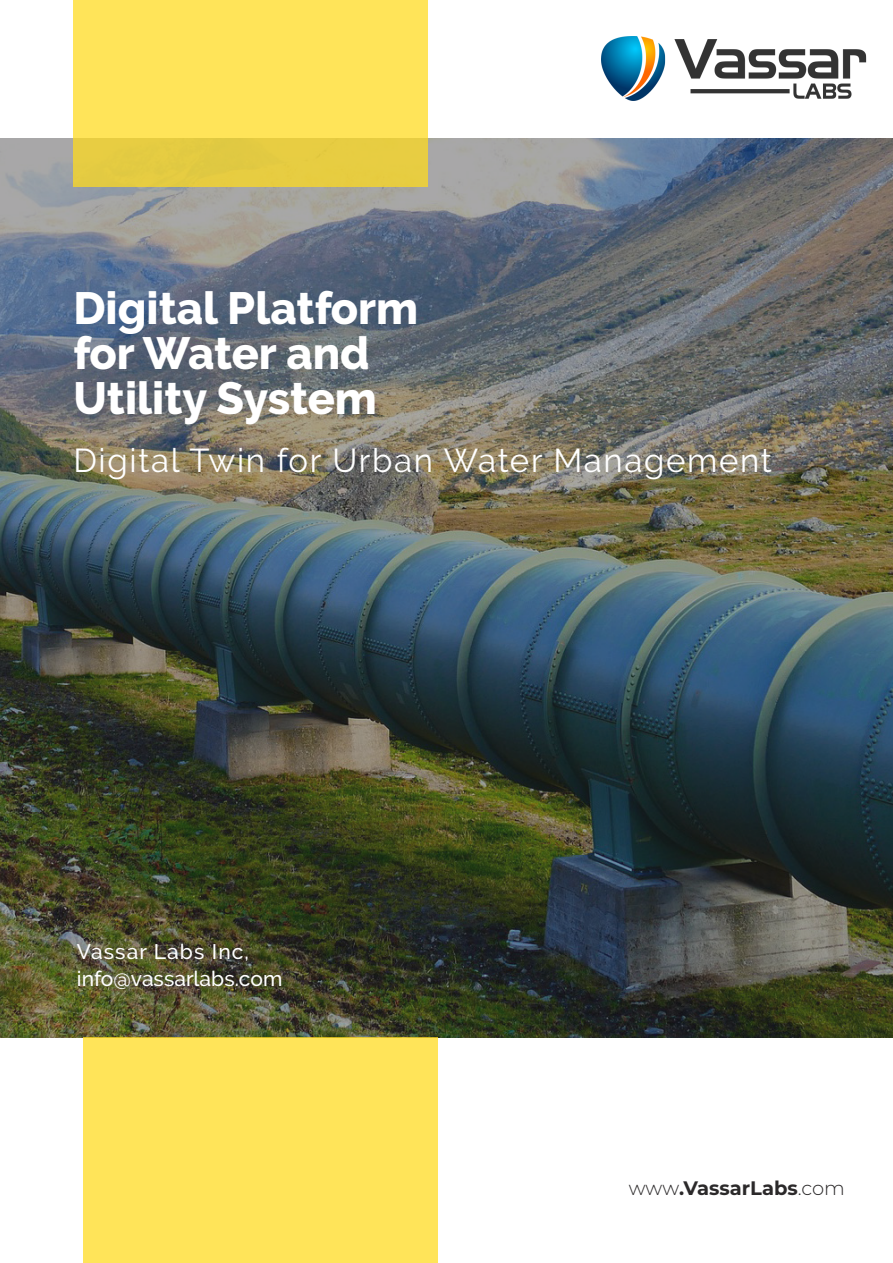
<style>
.page{position:relative;width:893px;height:1263px;background:#fff}
.page>*{position:absolute;margin:0;border:0;box-sizing:border-box;transform-origin:0 0}
.t1{font:800 45px/45px "Raleway";color:#fff}
.t2{font:33px "Raleway";letter-spacing:.05em;color:#fff}
.Contact{font:500 21px "Raleway";color:#fff}
.Contact-2{font:500 21px "Raleway";letter-spacing:.05em;color:#fff}
.t3{font:700 19.5px "Montserrat";color:#2b292a}
.s1{font-weight:300}
</style>
<div class="page">
<img style="left:0;top:138px;width:893px;height:899px">
<div style="left:83px;top:1037px;width:354px;height:226px;background:#ffe459"></div>
<div style="left:73px;top:0;width:355px;height:187px;background:linear-gradient(to bottom,#ffec61,#e9cf45)"></div>
<img style="left:602px;top:37px;width:265px;height:64px">
<p class="t1" style="left:73px;top:286px;width:347px">Digital Platform for Water and<br>Utility System</p>
<p class="t2" style="left:73px;top:441px;width:700px">Digital Twin for Urban Water Management</p>
<p class="Contact-2" style="left:77px;top:940px;width:173px">Vassar Labs Inc,</p>
<p class="Contact" style="left:77px;top:967px;width:207px">info@vassarlabs.com</p>
<p class="t3" style="left:629px;top:1174px;width:217px"><span class="s1">www</span>.VassarLabs<span class="s1">.com</span></p>
</div>
